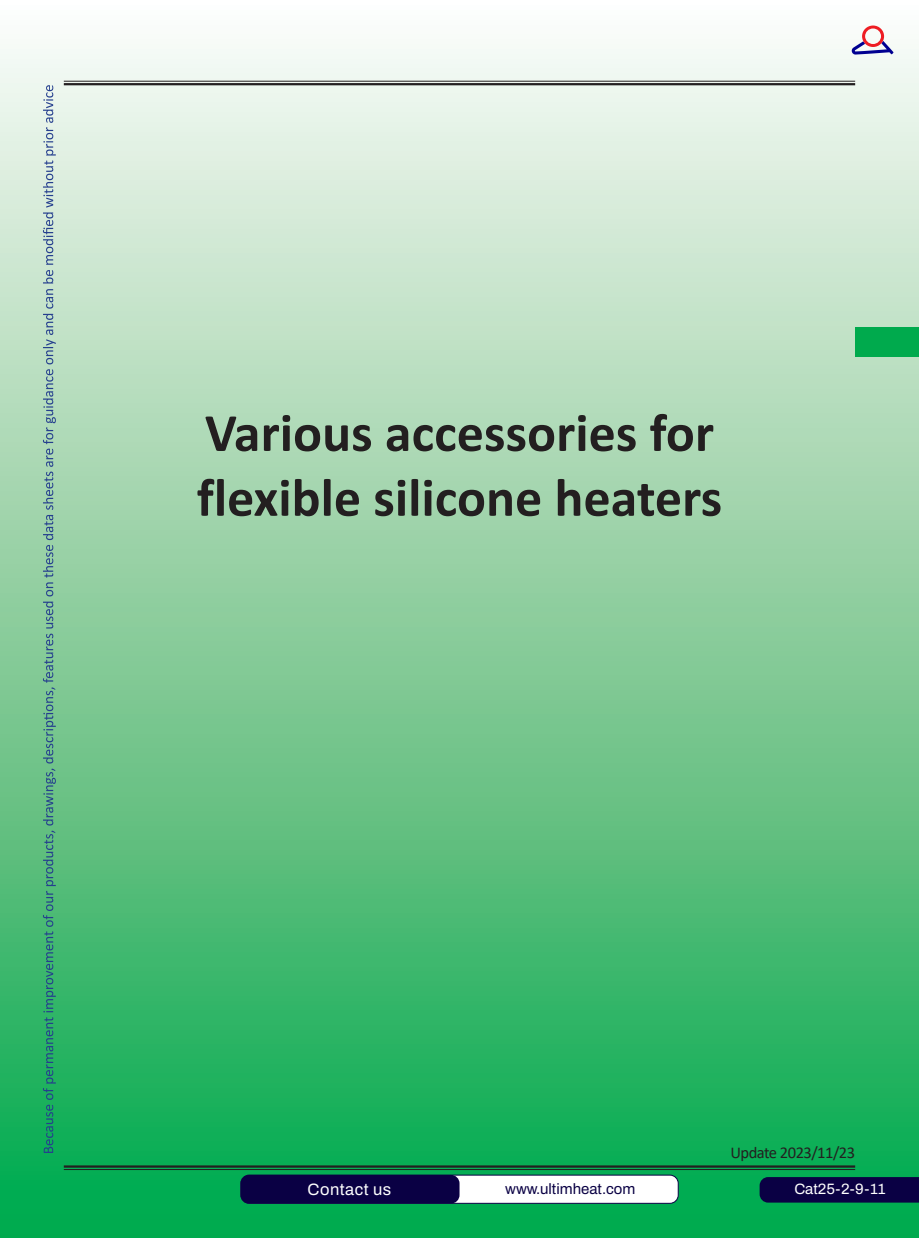
<style>
.page{position:relative;width:919px;height:1238px;background:#fff}
.page>*{position:absolute;margin:0;border:0;box-sizing:border-box;transform-origin:0 0}
.t1{font:700 54px/64.8px "Calibri";color:#231f20}
.t2{font:16.5px "Calibri";letter-spacing:-.03em;color:#231f20}
.t3{font:600 16.5px "Archivo";letter-spacing:.03em;color:#fff}
.t4{font:600 15px "Archivo";color:#0a0044}
.t5{font:600 15px "Archivo";color:#fff}
</style>
<div class="page">
<div style="left:0;top:0;width:918px;height:1237px;background:linear-gradient(to bottom,#fff9f7,#05a547)"></div>
<div style="left:855px;top:327px;width:63px;height:30px;background:#00aa4d"></div>
<hr style="left:64px;top:1165px;width:791px;height:2px;background:#231f20">
<hr style="left:64px;top:1169px;width:791px;height:1px;background:#231f20">
<hr style="left:64px;top:81px;width:791px;height:1px;background:#231f20">
<hr style="left:64px;top:83px;width:791px;height:2px;background:#231f20">
<svg style="left:43px;top:85px;width:13px;height:1067px;background:#73b19b"></svg>
<svg style="left:850px;top:26px;width:43px;height:29px"></svg>
<svg style="left:0;top:41px;width:1px;height:14px"></svg>
<div style="left:241px;top:1174px;width:437px;height:29px;background:#fff;border-radius:8px"></div>
<div style="left:240px;top:1174px;width:438px;height:29px;border:1px solid #0a0044;border-radius:8px"></div>
<div style="left:240px;top:1174px;width:219px;height:29px;background:#0a0044;border-radius:9px"></div>
<svg style="left:759px;top:1176px;width:159px;height:26px;background:#090844"></svg>
<p class="t1" style="left:197px;top:400px;width:527px">Various accessories for flexible silicone heaters</p>
<p class="t2" style="left:730px;top:1141px;width:126px">Update 2023/11/23</p>
<p class="t3" style="left:307px;top:1177px;width:85px">Contact us</p>
<p class="t4" style="left:505px;top:1177px;width:132px">www.ultimheat.com</p>
<p class="t5" style="left:794px;top:1177px;width:93px">Cat25-2-9-11</p>
</div>
